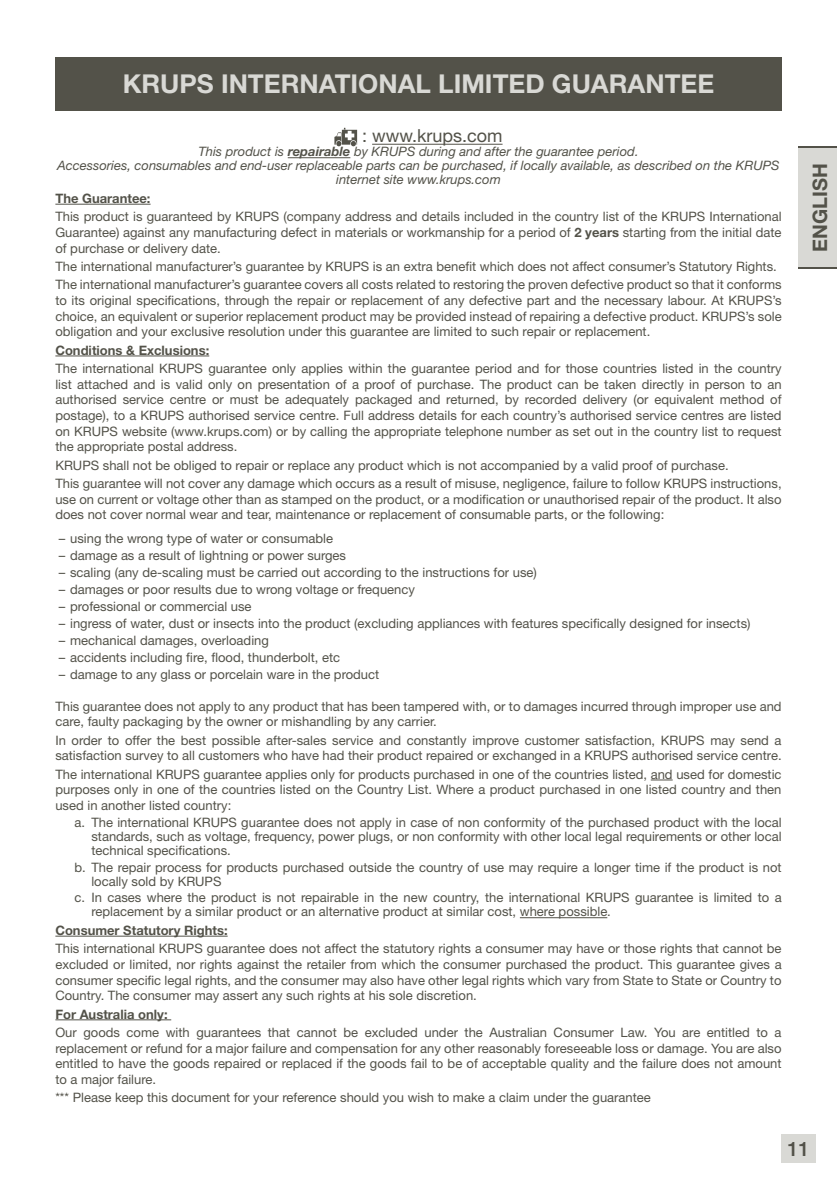
<style>
.page{position:relative;width:837px;height:1191px;background:#fff}
.page>*{position:absolute;margin:0;border:0;box-sizing:border-box;transform-origin:0 0}
.t1{font:700 26px "Helvetica Neue LT Std";color:#d9d9d5}
.t2{font:700 20px "Helvetica Neue LT Std";color:#535249}
.t3{font:500 20px "Helvetica Neue LT Std";color:#535249}
.t4{font:18px "Helvetica Neue LT Std";color:#535249}
.t5{font:13px/15.6px "Helvetica Neue LT Std";color:#535249;text-align:justify}
.t6{font:italic 13px/14px "Helvetica Neue LT Std";color:#535249;text-align:center}
.t7{font:700 13px "Helvetica Neue LT Std";color:#535249}
.s1{font-weight:700}
</style>
<div class="page">
<div style="left:781px;top:1134px;width:34px;height:28px;background:#d9d9d5"></div>
<div style="left:798px;top:146px;width:38px;height:123px;background:#d9d9d5"></div>
<hr style="left:798px;top:268px;width:38px;height:1px;background:#535249">
<hr style="left:798px;top:146px;width:38px;height:1px;background:#535249">
<div style="left:55px;top:57px;width:726px;height:54px;background:#535249"></div>
<hr style="left:372px;top:144px;width:130px;height:1px;background:#535249">
<hr style="left:288px;top:157px;width:62px;height:1px;background:#535249">
<hr style="left:55px;top:204px;width:95px;height:1px;background:#535249">
<hr style="left:55px;top:356px;width:154px;height:1px;background:#535249">
<svg style="left:650px;top:779px;width:22px;height:1px"></svg>
<hr style="left:519px;top:917px;width:88px;height:1px;background:#535249">
<hr style="left:55px;top:936px;width:172px;height:1px;background:#535249">
<hr style="left:55px;top:1019px;width:116px;height:1px;background:#535249">
<svg style="left:334px;top:128px;width:23px;height:18px"></svg>
<h1 class="t1" style="left:123px;top:68px;width:593px">KRUPS INTERNATIONAL LIMITED GUARANTEE</h1>
<h3 class="t4" style="left:362px;top:125px;width:142px">: www.krups.com</h3>
<p class="t6" style="left:57px;top:145px;width:723px">This product is <span class="s1">repairable</span> by KRUPS during and after the guarantee period.<br>Accessories, consumables and end-user replaceable parts can be purchased, if locally available, as described on the KRUPS internet site www.krups.com</p>
<p class="t7" style="left:55px;top:190px;width:97px">The Guarantee:</p>
<p class="t5" style="left:55px;top:209px;width:727px">This product is guaranteed by KRUPS (company address and details included in the country list of the KRUPS International Guarantee) against any manufacturing defect in materials or workmanship for a period of <span class="s1">2 years</span> starting from the initial date of purchase or delivery date.</p>
<p class="t5" style="left:55px;top:257px;width:727px;line-height:18.4px">The international manufacturer’s guarantee by KRUPS is an extra benefit which does not affect consumer’s Statutory Rights.<br>The international manufacturer’s guarantee covers all costs related to restoring the proven defective product so that it conforms</p>
<p class="t5" style="left:55px;top:292px;width:727px">to its original specifications, through the repair or replacement of any defective part and the necessary labour. At KRUPS’s choice, an equivalent or superior replacement product may be provided instead of repairing a defective product. KRUPS’s sole obligation and your exclusive resolution under this guarantee are limited to such repair or replacement.</p>
<p class="t7" style="left:55px;top:342px;width:155px">Conditions &amp; Exclusions:</p>
<p class="t5" style="left:55px;top:360px;width:727px">The international KRUPS guarantee only applies within the guarantee period and for those countries listed in the country list attached and is valid only on presentation of a proof of purchase. The product can be taken directly in person to an authorised service centre or must be adequately packaged and returned, by recorded delivery (or equivalent method of postage), to a KRUPS authorised service centre. Full address details for each country’s authorised service centres are listed on KRUPS website (www.krups.com) or by calling the appropriate telephone number as set out in the country list to request the appropriate postal address.</p>
<p class="t5" style="left:55px;top:455px;width:727px;line-height:18.4px">KRUPS shall not be obliged to repair or replace any product which is not accompanied by a valid proof of purchase.<br>This guarantee will not cover any damage which occurs as a result of misuse, negligence, failure to follow KRUPS instructions,</p>
<p class="t5" style="left:55px;top:491px;width:727px">use on current or voltage other than as stamped on the product, or a modification or unauthorised repair of the product. It also does not cover normal wear and tear, maintenance or replacement of consumable parts, or the following:</p>
<p class="t5" style="left:59px;top:530px;width:276px">– using the wrong type of water or consumable</p>
<p class="t5" style="left:59px;top:547px;width:289px">– damage as a result of lightning or power surges</p>
<p class="t5" style="left:59px;top:564px;width:479px">– scaling (any de-scaling must be carried out according to the instructions for use)</p>
<p class="t5" style="left:59px;top:581px;width:357px">– damages or poor results due to wrong voltage or frequency</p>
<p class="t5" style="left:59px;top:598px;width:194px">– professional or commercial use</p>
<p class="t5" style="left:59px;top:615px;width:693px">– ingress of water, dust or insects into the product (excluding appliances with features specifically designed for insects)</p>
<p class="t5" style="left:59px;top:633px;width:211px">– mechanical damages, overloading</p>
<p class="t5" style="left:59px;top:650px;width:283px">– accidents including fire, flood, thunderbolt, etc</p>
<p class="t5" style="left:59px;top:667px;width:322px">– damage to any glass or porcelain ware in the product</p>
<p class="t5" style="left:55px;top:698px;width:727px">This guarantee does not apply to any product that has been tampered with, or to damages incurred through improper use and care, faulty packaging by the owner or mishandling by any carrier.</p>
<p class="t5" style="left:55px;top:732px;width:727px">In order to offer the best possible after-sales service and constantly improve customer satisfaction, KRUPS may send a satisfaction survey to all customers who have had their product repaired or exchanged in a KRUPS authorised service centre.</p>
<p class="t5" style="left:55px;top:766px;width:727px">The international KRUPS guarantee applies only for products purchased in one of the countries listed, and used for domestic purposes only in one of the countries listed on the Country List. Where a product purchased in one listed country and then used in another listed country:</p>
<p class="t5" style="left:91px;top:815px;width:691px;line-height:14px;text-indent:-17px">a. The international KRUPS guarantee does not apply in case of non conformity of the purchased product with the local standards, such as voltage, frequency, power plugs, or non conformity with other local legal requirements or other local technical specifications.</p>
<p class="t5" style="left:91px;top:860px;width:691px;line-height:14px;text-indent:-17px">b. The repair process for products purchased outside the country of use may require a longer time if the product is not locally sold by KRUPS</p>
<p class="t5" style="left:91px;top:890px;width:691px;line-height:14px;text-indent:-17px">c. In cases where the product is not repairable in the new country, the international KRUPS guarantee is limited to a replacement by a similar product or an alternative product at similar cost, where possible.</p>
<p class="t7" style="left:55px;top:922px;width:174px">Consumer Statutory Rights:</p>
<p class="t5" style="left:55px;top:940px;width:727px">This international KRUPS guarantee does not affect the statutory rights a consumer may have or those rights that cannot be excluded or limited, nor rights against the retailer from which the consumer purchased the product. This guarantee gives a consumer specific legal rights, and the consumer may also have other legal rights which vary from State to State or Country to Country. The consumer may assert any such rights at his sole discretion.</p>
<p class="t7" style="left:55px;top:1006px;width:114px">For Australia only:</p>
<p class="t5" style="left:55px;top:1024px;width:727px">Our goods come with guarantees that cannot be excluded under the Australian Consumer Law. You are entitled to a replacement or refund for a major failure and compensation for any other reasonably foreseeable loss or damage. You are also entitled to have the goods repaired or replaced if the goods fail to be of acceptable quality and the failure does not amount to a major failure.</p>
<p class="t5" style="left:55px;top:1089px;width:597px">*** Please keep this document for your reference should you wish to make a claim under the guarantee</p>
<h2 class="t2" style="left:807px;top:252px;width:90px;rotate:-90deg">ENGLISH</h2>
<h2 class="t3" style="left:787px;top:1136px;width:24px">11</h2>
</div>
